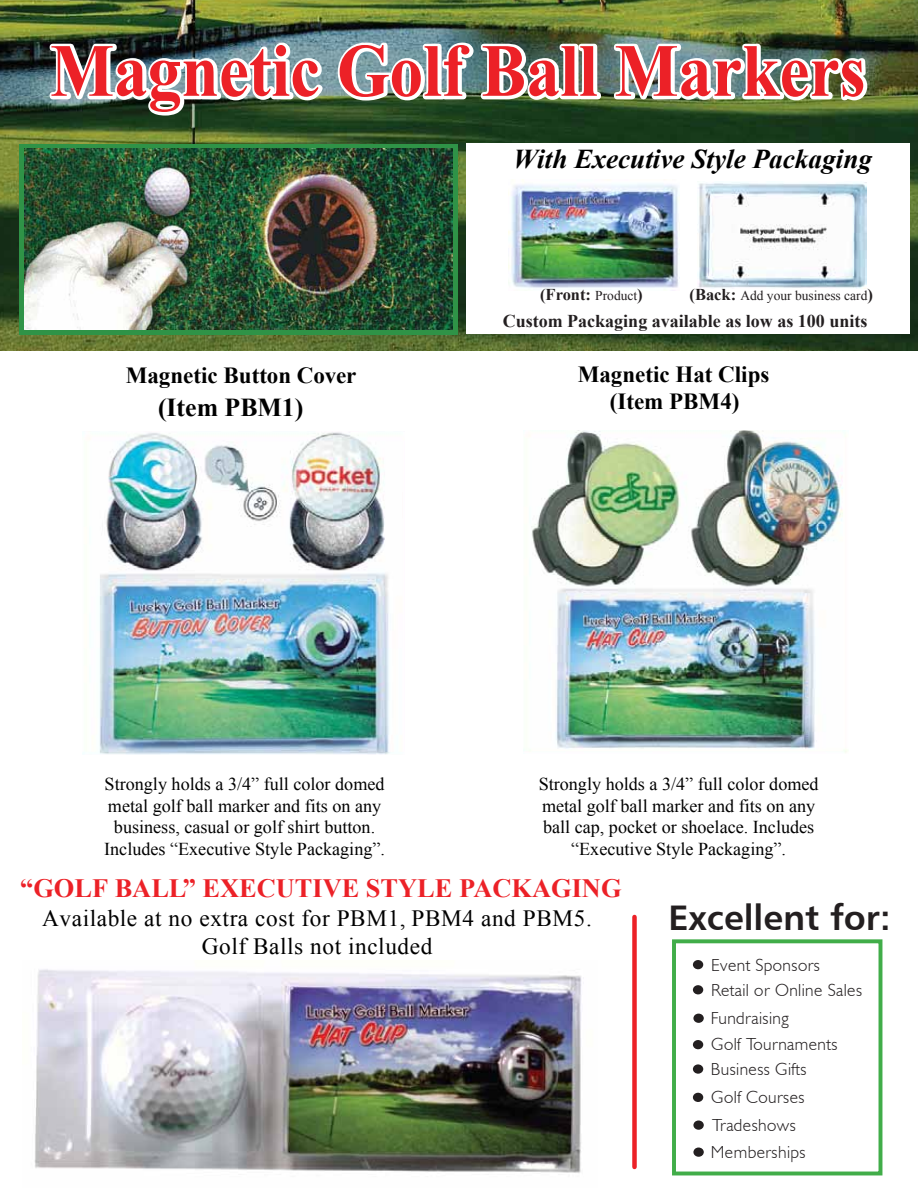
<style>
.page{position:relative;width:918px;height:1188px;background:#fff}
.page>*{position:absolute;margin:0;border:0;box-sizing:border-box;transform-origin:0 0}
.t1{font:700 75px "Times New Roman";color:#ec2127;scale:.9 1}
.t2{font:35.55px "Humanist 777 BT Bold B";color:#231f20}
.t3{font:italic 700 27.15px "Times New Roman";color:#000}
.t4{font:700 26.4px "Times New Roman";color:#ec2127}
.t5{font:700 25.8px "Times New Roman";color:#000}
.t6{font:23.25px/27.9px "Times New Roman";letter-spacing:.025em;color:#010101;text-align:center}
.t7{font:700 23.1px/27.6px "Times New Roman";color:#000;text-align:center}
.t8{font:18.15px/21.8px "Times New Roman";color:#000;text-align:center}
.t9{font:700 18px "Times New Roman";color:#231f20}
.t10{font:300 17.4px/25.3px "Humanist 521 BT";letter-spacing:.025em;color:#231f20}
.t11{font:700 16.5px "Times New Roman";color:#231f20}
.t12{font:13.5px "Times New Roman";color:#231f20}
.s1{font-weight:400;font-size:13.5px}
.s2{font-weight:700;font-size:16.5px}
</style>
<div class="page">
<img style="left:34px;top:969px;width:548px;height:204px">
<img style="left:1px;top:0;width:917px;height:351px">
<div style="left:19px;top:144px;width:439px;height:190px;background:#2f9347"></div>
<img style="left:24px;top:149px;width:428px;height:181px">
<img style="left:47px;top:18px;width:280px;height:102px">
<img style="left:335px;top:38px;width:269px;height:67px">
<img style="left:611px;top:18px;width:261px;height:87px">
<div style="left:467px;top:143px;width:443px;height:191px;background:#fff"></div>
<img style="left:531px;top:430px;width:317px;height:323px">
<img style="left:83px;top:432px;width:307px;height:323px">
<img style="left:698px;top:182px;width:169px;height:107px">
<img style="left:508px;top:184px;width:171px;height:107px">
<div style="left:672px;top:939px;width:210px;height:236px;border:4px solid #41ad49"></div>
<div style="left:693px;top:1064px;width:10px;height:10px;background:#231f20;border-radius:50%"></div>
<div style="left:693px;top:1093px;width:10px;height:9px;background:#231f20;border-radius:50%"></div>
<div style="left:693px;top:1120px;width:11px;height:10px;background:#231f20;border-radius:50%"></div>
<div style="left:693px;top:1147px;width:11px;height:10px;background:#231f20;border-radius:50%"></div>
<div style="left:693px;top:960px;width:10px;height:9px;background:#231f20;border-radius:50%"></div>
<div style="left:693px;top:985px;width:10px;height:10px;background:#231f20;border-radius:50%"></div>
<div style="left:693px;top:1013px;width:11px;height:10px;background:#231f20;border-radius:50%"></div>
<div style="left:693px;top:1040px;width:10px;height:9px;background:#231f20;border-radius:50%"></div>
<div style="left:632px;top:917px;width:5px;height:250px;background:#ec2127"></div>
<h1 class="t1" style="left:51px;top:19px;width:908px">Magnetic Golf Ball Markers</h1>
<h3 class="t3" style="left:513px;top:140px;width:360px">With Executive Style Packaging</h3>
<p class="t11" style="left:540px;top:283px;width:104px">(Front: <span class="s1">Product</span>)</p>
<p class="t12" style="left:690px;top:286px;width:185px"><span class="s2">(Back:</span> Add your business card<span class="s2">)</span></p>
<p class="t7" style="left:126px;top:361px;width:232px">Magnetic Button Cover</p>
<h3 class="t5" style="left:158px;top:390px;width:147px">(Item PBM1)</h3>
<p class="t9" style="left:503px;top:309px;width:366px">Custom Packaging available as low as 100 units</p>
<p class="t7" style="left:578px;top:360px;width:193px">Magnetic Hat Clips (Item PBM4)</p>
<p class="t8" style="left:104px;top:773px;width:282px">Strongly holds a 3/4” full color domed metal golf ball marker and fits on any business, casual or golf shirt button.<br>Includes “Executive Style Packaging”.</p>
<p class="t8" style="left:539px;top:773px;width:281px">Strongly holds a 3/4” full color domed metal golf ball marker and fits on any ball cap, pocket or shoelace. Includes “Executive Style Packaging”.</p>
<h3 class="t4" style="left:20px;top:870px;width:603px">“GOLF BALL” EXECUTIVE STYLE PACKAGING</h3>
<p class="t6" style="left:42px;top:904px;width:551px">Available at no extra cost for PBM1, PBM4 and PBM5.<br>Golf Balls not included</p>
<h2 class="t2" style="left:668px;top:895px;width:224px">Excellent for:</h2>
<p class="t10" style="left:711px;top:952px;width:152px;line-height:24.6px">Event Sponsors<br>Retail or Online Sales</p>
<p class="t10" style="left:711px;top:1006px;width:128px">Fundraising<br>Golf Tournaments<br>Business Gifts</p>
<p class="t10" style="left:711px;top:1083px;width:96px;line-height:27.5px">Golf Courses<br>Tradeshows<br>Memberships</p>
</div>
